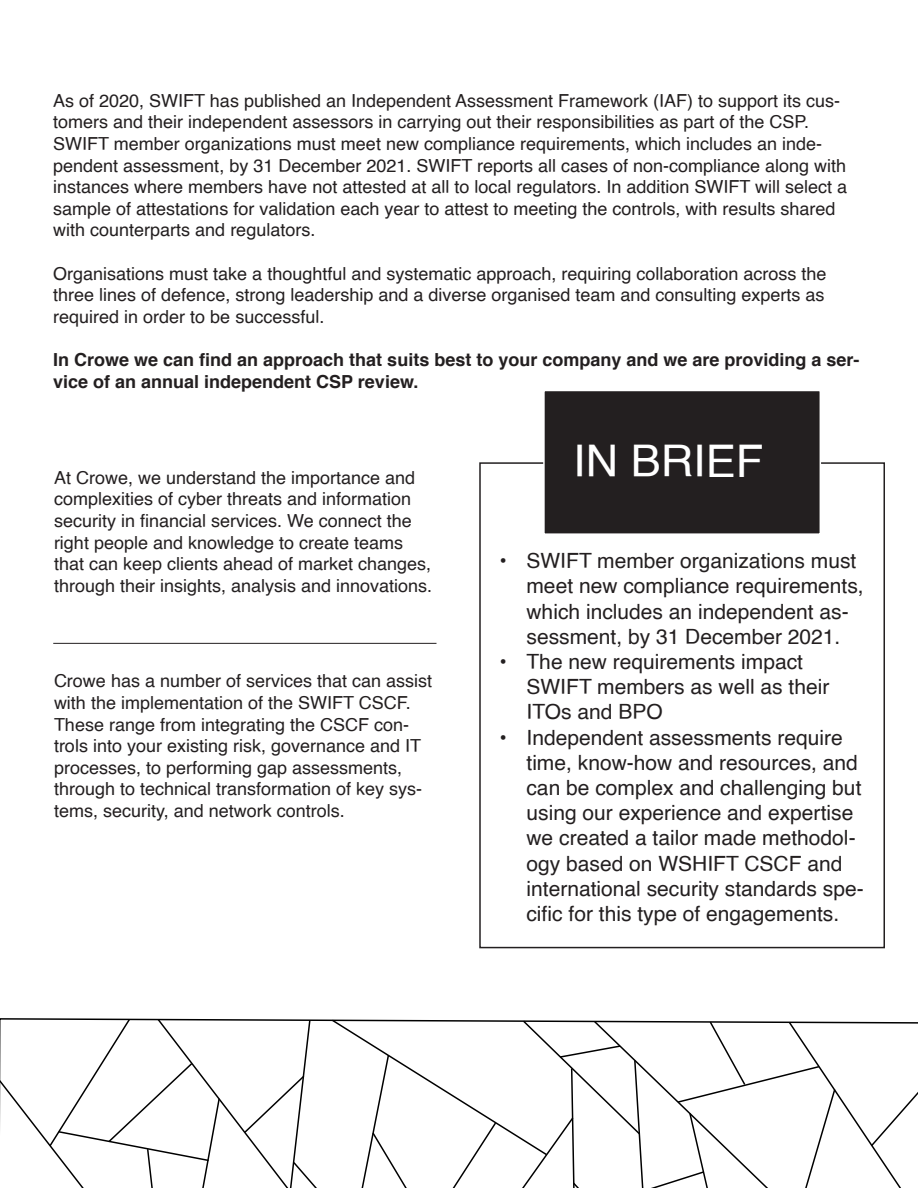
<style>
.page{position:relative;width:918px;height:1188px;background:#fff}
.page>*{position:absolute;margin:0;border:0;box-sizing:border-box;transform-origin:0 0}
.t1{font:45px "Helvetica";color:#fff}
.t2{font:21px/25.2px "Helvetica";color:#231f20}
.t3{font:18px/21.6px "Helvetica";color:#231f20}
.t4{font:700 18px/21.6px "Helvetica";color:#231f20}
</style>
<div class="page">
<div style="left:479px;top:462px;width:406px;height:486px;border:2px solid #231f20"></div>
<div style="left:544px;top:390px;width:276px;height:144px;background:#231f20"></div>
<div style="left:543px;top:390px;width:278px;height:145px;border:2px solid #fff"></div>
<hr style="left:53px;top:643px;width:383px;height:1px;background:#231f20">
<svg style="left:0;top:1018px;width:918px;height:170px"></svg>
<p class="t3" style="left:53px;top:90px;width:796px">As of 2020, SWIFT has published an Independent Assessment Framework (IAF) to support its cus&shy;tomers and their independent assessors in carrying out their responsibilities as part of the CSP.<br>SWIFT member organizations must meet new compliance requirements, which includes an inde&shy;pendent assessment, by 31 December 2021. SWIFT reports all cases of non-compliance along with instances where members have not attested at all to local regulators. In addition SWIFT will select a sample of attestations for validation each year to attest to meeting the controls, with results shared with counterparts and regulators.</p>
<p class="t3" style="left:53px;top:263px;width:775px;text-align:justify">Organisations must take a thoughtful and systematic approach, requiring collaboration across the three lines of defence, strong leadership and a diverse organised team and consulting experts as required in order to be successful.</p>
<p class="t4" style="left:53px;top:349px;width:808px">In Crowe we can find an approach that suits best to your company and we are providing a ser&shy;vice of an annual independent CSP review.</p>
<p class="t3" style="left:54px;top:467px;width:380px">At Crowe, we understand the importance and complexities of cyber threats and information security in financial services. We connect the right people and knowledge to create teams that can keep clients ahead of market changes, through their insights, analysis and innovations.</p>
<p class="t3" style="left:54px;top:671px;width:380px">Crowe has a number of services that can assist with the implementation of the SWIFT CSCF.<br>These range from integrating the CSCF con&shy;trols into your existing risk, governance and IT processes, to performing gap assessments, through to technical transformation of key sys&shy;tems, security, and network controls.</p>
<p class="t1" style="left:573px;top:427px;width:192px">IN BRIEF</p>
<p class="t2" style="left:526px;top:549px;width:339px;text-indent:-27px">• SWIFT member organizations must meet new compliance requirements, which includes an independent as&shy;sessment, by 31 December 2021.</p>
<p class="t2" style="left:526px;top:650px;width:305px;text-indent:-27px">• The new requirements impact<br>SWIFT members as well as their<br>ITOs and BPO</p>
<p class="t2" style="left:526px;top:725px;width:339px;text-indent:-27px">• Independent assessments require time, know-how and resources, and can be complex and challenging but using our experience and expertise we created a tailor made methodol&shy;ogy based on WSHIFT CSCF and international security standards spe&shy;cific for this type of engagements.</p>
</div>
